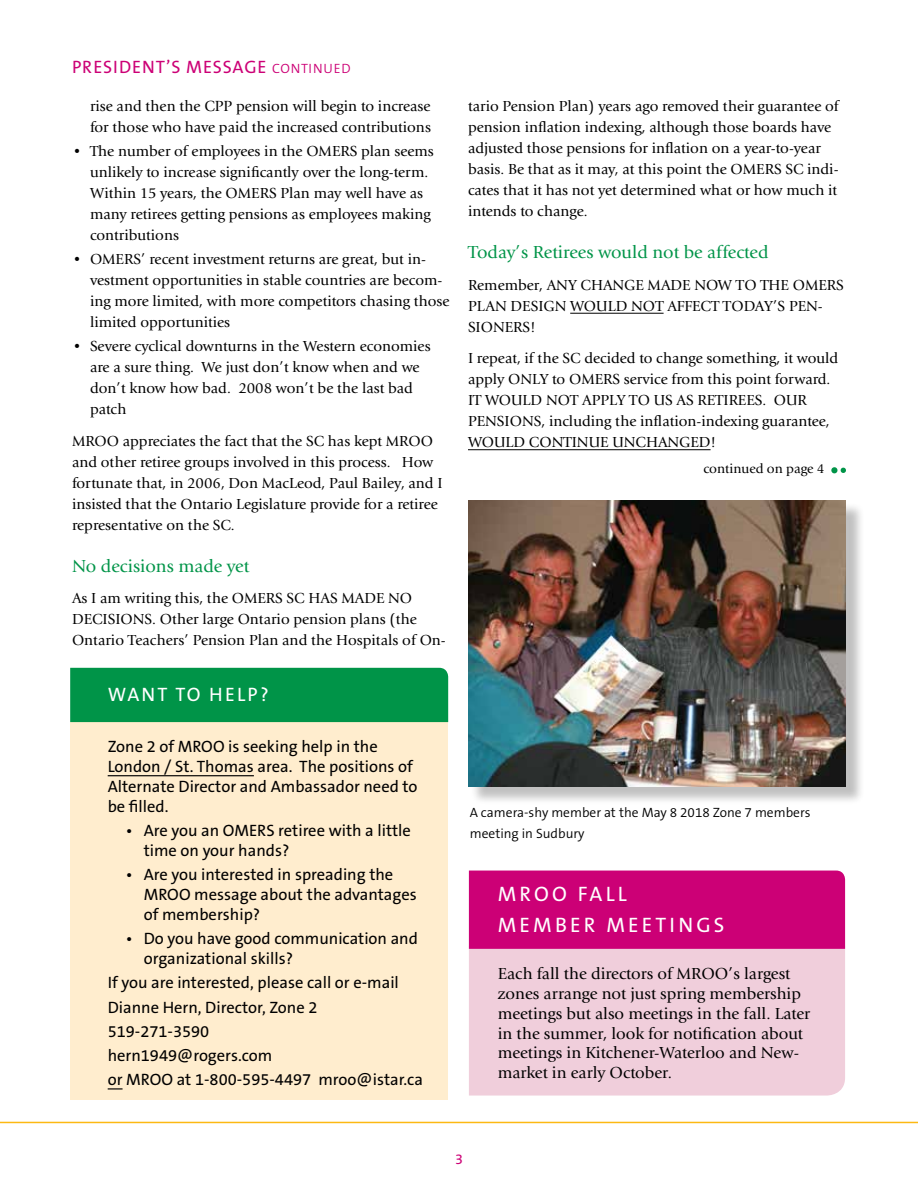
<style>
.page{position:relative;width:918px;height:1188px;background:#fff}
.page>*{position:absolute;margin:0;border:0;box-sizing:border-box;transform-origin:0 0}
.t1{font:21px/31.5px "The Sans B5 Plain";letter-spacing:.15em;color:#fff}
.t2{font:19.5px "The Sans B5 Plain";letter-spacing:.11em;color:#fff}
.t3{font:18px "Giovanni EF";color:#009448}
.t4{font:18px "The Sans B5 Plain";letter-spacing:.05em;color:#cc0076}
.t5{font:16.5px/19.8px "The Sans B5 Plain";color:#000}
.t6{font:16.5px/19.8px "Giovanni EF";color:#000}
.t7{font:15.15px "Giovanni EF";color:#000}
.t8{font:15px/21px "Giovanni EF";color:#000}
.t9{font:14.4px "The Sans B5 Plain";color:#cc0076}
.t10{font:300 13.5px/21px "The Sans B4";color:#000}
.t11{font:13.5px "Giovanni EF";color:#000}
.s1{font-family:"The Sans B4";font-weight:300;font-size:13.5px}
</style>
<div class="page">
<hr style="left:0;top:1122px;width:918px;height:1px;background:#fdb913">
<hr style="left:570px;top:313px;width:94px;height:1px;background:#000">
<hr style="left:468px;top:449px;width:243px;height:1px;background:#000">
<div style="left:70px;top:722px;width:378px;height:377px;background:#ffedce"></div>
<div style="left:70px;top:668px;width:378px;height:54px;background:#009448"></div>
<hr style="left:108px;top:775px;width:146px;height:1px;background:#000">
<svg style="left:108px;top:1088px;width:15px;height:2px"></svg>
<div style="left:470px;top:503px;width:395px;height:303px;background:#000;opacity:.25"></div>
<img style="left:468px;top:500px;width:378px;height:287px">
<svg style="left:831px;top:467px;width:15px;height:7px"></svg>
<div style="left:469px;top:949px;width:376px;height:147px;background:#f0cedb"></div>
<div style="left:469px;top:871px;width:376px;height:78px;background:#cc0076"></div>
<p class="t4" style="left:72px;top:57px;width:280px">PRESIDENT’S MESSAGE <span class="s1">CONTINUED</span></p>
<p class="t7" style="left:90px;top:97px;width:342px">rise and then the CPP pension will begin to increase</p>
<p class="t8" style="left:90px;top:117px;width:343px">for those who have paid the increased contributions</p>
<p class="t8" style="left:90px;top:141px;width:345px;text-indent:-18px">• The number of employees in the OMERS plan seems unlikely to increase significantly over the long-term.<br>Within 15 years, the OMERS Plan may well have as many retirees getting pensions as employees making contributions</p>
<p class="t8" style="left:90px;top:249px;width:361px;text-indent:-18px">• OMERS’ recent investment returns are great, but in&shy;vestment opportunities in stable countries are becom&shy;ing more limited, with more competitors chasing those limited opportunities</p>
<p class="t8" style="left:90px;top:336px;width:342px;text-indent:-18px">• Severe cyclical downturns in the Western economies are a sure thing. We just don’t know when and we don’t know how bad. 2008 won’t be the last bad patch</p>
<p class="t8" style="left:72px;top:430px;width:372px">MROO appreciates the fact that the SC has kept MROO and other retiree groups involved in this process. How fortunate that, in 2006, Don MacLeod, Paul Bailey, and I insisted that the Ontario Legislature provide for a retiree representative on the SC.</p>
<p class="t3" style="left:72px;top:555px;width:179px">No decisions made yet</p>
<p class="t8" style="left:72px;top:588px;width:375px">As I am writing this, the OMERS SC HAS MADE NO<br>DECISIONS. Other large Ontario pension plans (the<br>Ontario Teachers’ Pension Plan and the Hospitals of On-</p>
<h2 class="t2" style="left:108px;top:684px;width:162px">WANT TO HELP?</h2>
<p class="t5" style="left:108px;top:737px;width:311px">Zone 2 of MROO is seeking help in the<br>London / St. Thomas area. The positions of<br>Alternate Director and Ambassador need to be filled.</p>
<p class="t5" style="left:144px;top:821px;width:269px;text-indent:-18px">• Are you an OMERS retiree with a little time on your hands?</p>
<p class="t5" style="left:144px;top:865px;width:275px;text-indent:-18px">• Are you interested in spreading the<br>MROO message about the advantages of membership?</p>
<p class="t5" style="left:144px;top:929px;width:276px;text-indent:-18px">• Do you have good communication and organizational skills?</p>
<p class="t5" style="left:108px;top:971px;width:317px;line-height:24.3px">If you are interested, please call or e-mail<br>Dianne Hern, Director, Zone 2<br>519-271-3590<br>hern1949@rogers.com<br>or MROO at 1-800-595-4497 mroo@istar.ca</p>
<p class="t8" style="left:468px;top:96px;width:372px">tario Pension Plan) years ago removed their guarantee of pension inflation indexing, although those boards have adjusted those pensions for inflation on a year-to-year basis. Be that as it may, at this point the OMERS SC indi&shy;cates that it has not yet determined what or how much it intends to change.</p>
<p class="t3" style="left:468px;top:242px;width:302px">Today’s Retirees would not be affected</p>
<p class="t8" style="left:468px;top:274px;width:377px">Remember, ANY CHANGE MADE NOW TO THE OMERS<br>PLAN DESIGN WOULD NOT AFFECT TODAY’S PEN-<br>SIONERS!</p>
<p class="t8" style="left:468px;top:348px;width:372px">I repeat, if the SC decided to change something, it would apply ONLY to OMERS service from this point forward.<br>IT WOULD NOT APPLY TO US AS RETIREES. OUR PENSIONS, including the inflation-indexing guarantee, WOULD CONTINUE UNCHANGED!</p>
<p class="t11" style="left:703px;top:461px;width:123px">continued on page 4</p>
<p class="t10" style="left:470px;top:802px;width:342px">A camera-shy member at the May 8 2018 Zone 7 members meeting in Sudbury</p>
<h1 class="t1" style="left:498px;top:878px;width:228px">MROO FALL<br>MEMBER MEETINGS</h1>
<p class="t6" style="left:498px;top:964px;width:314px">Each fall the directors of MROO’s largest zones arrange not just spring membership meetings but also meetings in the fall. Later in the summer, look for notification about meetings in Kitchener-Waterloo and New&shy;market in early October.</p>
<p class="t9" style="left:455px;top:1151px;width:9px">3</p>
</div>
